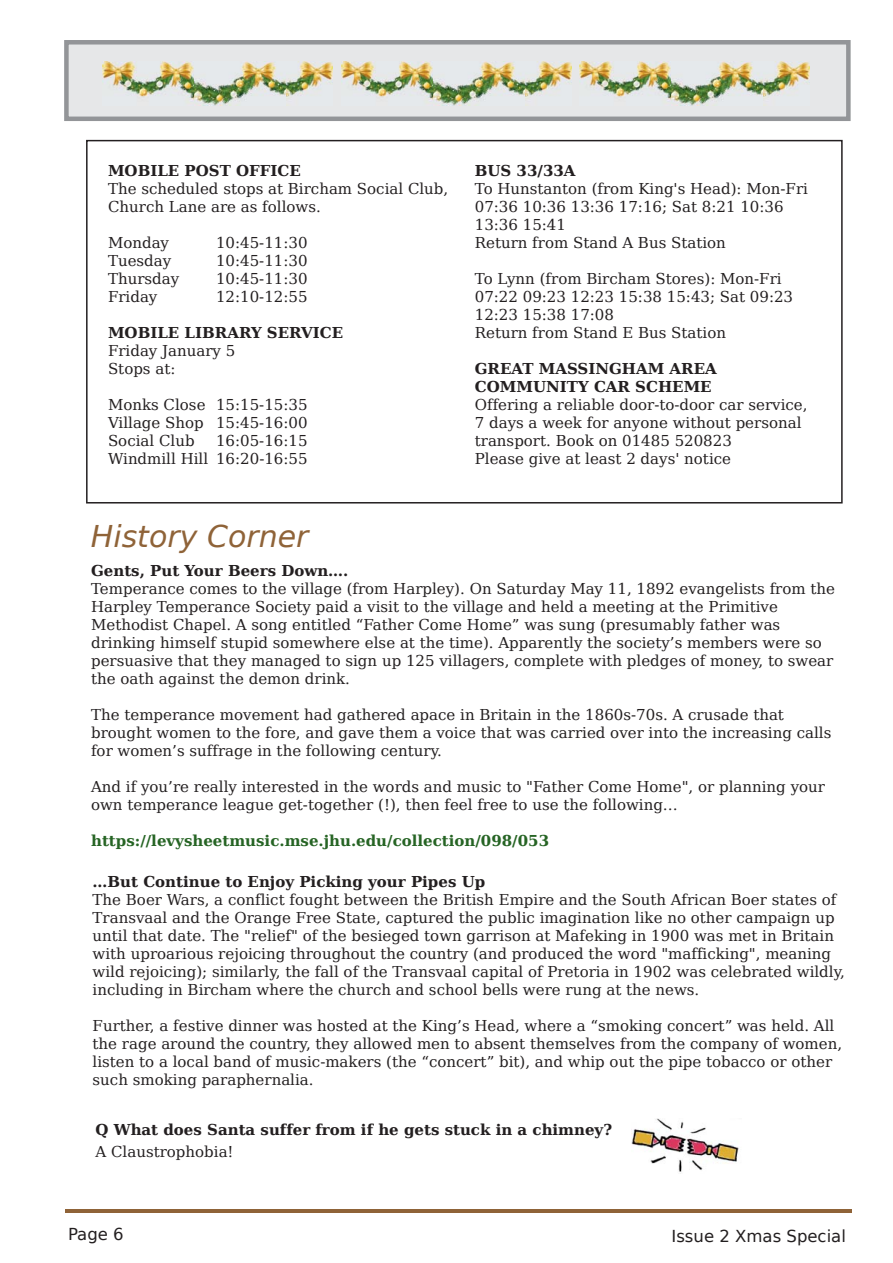
<style>
.page{position:relative;width:893px;height:1263px;background:#fff}
.page>*{position:absolute;margin:0;border:0;box-sizing:border-box;transform-origin:0 0}
.t1{font:italic 30px "Bitstream Vera Sans";color:#8f6338}
.t2{font:16.5px "Bitstream Vera Sans";color:#231f20}
.t3{font:15px/18px "Bitstream Vera Serif";color:#231f20}
.t4{font:700 15px/18px "Bitstream Vera Serif";color:#231f20}
.t5{font:700 15px "Bitstream Vera Serif";color:#266424}
</style>
<div class="page">
<div style="left:66px;top:42px;width:782px;height:77px;background:#e6e7e8"></div>
<div style="left:64px;top:40px;width:786px;height:81px;border:4px solid #939598"></div>
<hr style="left:65px;top:1209px;width:786px;height:3px;background:#8f6338">
<img style="left:103px;top:62px;width:230px;height:43px">
<img style="left:341px;top:62px;width:230px;height:43px">
<img style="left:579px;top:62px;width:230px;height:43px">
<div style="left:86px;top:140px;width:756px;height:364px;border:2px solid #231f20"></div>
<img style="left:631px;top:1118px;width:108px;height:54px">
<p class="t4" style="left:108px;top:162px;width:194px">MOBILE POST OFFICE</p>
<p class="t3" style="left:108px;top:180px;width:342px">The scheduled stops at Bircham Social Club,<br>Church Lane are as follows.</p>
<p class="t3" style="left:108px;top:234px;width:63px">Monday</p>
<p class="t3" style="left:216px;top:234px;width:93px">10:45-11:30</p>
<p class="t3" style="left:108px;top:252px;width:65px">Tuesday</p>
<p class="t3" style="left:216px;top:252px;width:93px">10:45-11:30</p>
<p class="t3" style="left:108px;top:270px;width:73px">Thursday</p>
<p class="t3" style="left:216px;top:270px;width:93px">10:45-11:30</p>
<p class="t3" style="left:108px;top:288px;width:51px">Friday</p>
<p class="t3" style="left:216px;top:288px;width:93px">12:10-12:55</p>
<p class="t4" style="left:108px;top:324px;width:237px">MOBILE LIBRARY SERVICE</p>
<p class="t3" style="left:108px;top:342px;width:129px">Friday January 5<br>Stops at:</p>
<p class="t3" style="left:108px;top:396px;width:201px;text-align:justify">Monks Close 15:15-15:35<br>Village Shop 15:45-16:00<br>Social Club</p>
<p class="t3" style="left:108px;top:432px;width:201px;text-align:right">16:05-16:15<br>Windmill Hill 16:20-16:55</p>
<h1 class="t1" style="left:91px;top:519px;width:219px">History Corner</h1>
<p class="t4" style="left:475px;top:162px;width:102px">BUS 33/33A</p>
<p class="t3" style="left:475px;top:180px;width:334px">To Hunstanton (from King's Head): Mon-Fri<br>07:36 10:36 13:36 17:16; Sat 8:21 10:36<br>13:36 15:41<br>Return from Stand A Bus Station</p>
<p class="t3" style="left:475px;top:270px;width:320px">To Lynn (from Bircham Stores): Mon-Fri<br>07:22 09:23 12:23 15:38 15:43; Sat 09:23<br>12:23 15:38 17:08<br>Return from Stand E Bus Station</p>
<p class="t4" style="left:475px;top:360px;width:243px">GREAT MASSINGHAM AREA<br>COMMUNITY CAR SCHEME</p>
<p class="t3" style="left:475px;top:396px;width:334px">Offering a reliable door-to-door car service, 7 days a week for anyone without personal transport. Book on 01485 520823<br>Please give at least 2 days' notice</p>
<p class="t4" style="left:91px;top:561px;width:259px">Gents, Put Your Beers Down….</p>
<p class="t3" style="left:91px;top:580px;width:745px">Temperance comes to the village (from Harpley). On Saturday May 11, 1892 evangelists from the Harpley Temperance Society paid a visit to the village and held a meeting at the Primitive Methodist Chapel. A song entitled “Father Come Home” was sung (presumably father was drinking himself stupid somewhere else at the time). Apparently the society’s members were so persuasive that they managed to sign up 125 villagers, complete with pledges of money, to swear the oath against the demon drink.</p>
<p class="t3" style="left:91px;top:706px;width:741px">The temperance movement had gathered apace in Britain in the 1860s-70s. A crusade that brought women to the fore, and gave them a voice that was carried over into the increasing calls for women’s suffrage in the following century.</p>
<p class="t3" style="left:91px;top:778px;width:735px">And if you’re really interested in the words and music to "Father Come Home", or planning your own temperance league get-together (!), then feel free to use the following…</p>
<p class="t5" style="left:91px;top:832px;width:459px">https://levysheetmusic.mse.jhu.edu/collection/098/053</p>
<p class="t4" style="left:93px;top:872px;width:394px">…But Continue to Enjoy Picking your Pipes Up</p>
<p class="t3" style="left:93px;top:891px;width:753px">The Boer Wars, a conflict fought between the British Empire and the South African Boer states of Transvaal and the Orange Free State, captured the public imagination like no other campaign up until that date. The "relief" of the besieged town garrison at Mafeking in 1900 was met in Britain with uproarious rejoicing throughout the country (and produced the word "mafficking", meaning wild rejoicing); similarly, the fall of the Transvaal capital of Pretoria in 1902 was celebrated wildly, including in Bircham where the church and school bells were rung at the news.</p>
<p class="t3" style="left:93px;top:1017px;width:751px">Further, a festive dinner was hosted at the King’s Head, where a “smoking concert” was held. All the rage around the country, they allowed men to absent themselves from the company of women, listen to a local band of music-makers (the “concert” bit), and whip out the pipe tobacco or other such smoking paraphernalia.</p>
<p class="t4" style="left:95px;top:1121px;width:518px">Q What does Santa suffer from if he gets stuck in a chimney?</p>
<p class="t3" style="left:95px;top:1143px;width:140px">A Claustrophobia!</p>
<p class="t2" style="left:68px;top:1225px;width:57px">Page 6</p>
<p class="t2" style="left:671px;top:1227px;width:176px">Issue 2 Xmas Special</p>
</div>
